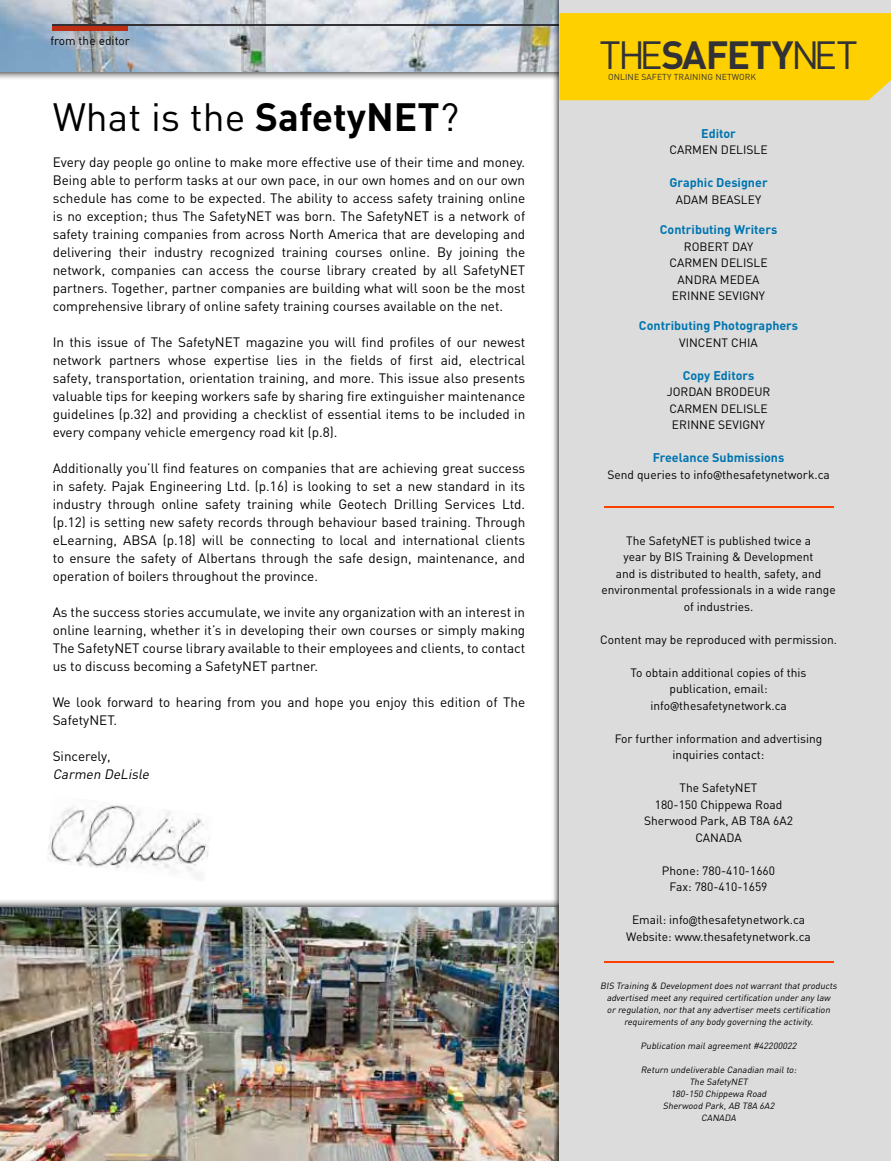
<style>
.page{position:relative;width:891px;height:1161px;background:#fff}
.page>*{position:absolute;margin:0;border:0;box-sizing:border-box;transform-origin:0 0}
.t1{font:39px "DIN";color:#000}
.t2{font:38.85px "DIN";letter-spacing:-.105em;color:#323236}
.t3{font:13.5px/18px "DIN";color:#000;text-align:justify}
.t4{font:italic 13.5px "DIN";color:#000}
.t5{font:700 12.45px "DIN";color:#0075b0}
.t6{font:12px/16.5px "DIN";color:#000;text-align:center}
.t7{font:italic 9px/12px "DIN";color:#000;text-align:center}
.t8{font:8.55px "DIN";letter-spacing:.01em;color:#323236}
.s1{font-weight:700}
.s2{font-family:"Trebuchet MS"}
.s3{font-family:"Arial Narrow";font-size:10.5px}
</style>
<div class="page">
<div style="left:0;top:0;width:599px;height:80px;background:#000;opacity:.75"></div>
<img style="left:0;top:0;width:551px;height:72px">
<div style="left:52px;top:26px;width:76px;height:5px;background:#be2e12"></div>
<div style="left:0;top:898px;width:596px;height:263px;background:#000;opacity:.75"></div>
<img style="left:0;top:907px;width:551px;height:254px">
<hr style="left:52px;top:24px;width:828px;height:2px;background:#323236">
<div style="left:551px;top:0;width:340px;height:1161px;background:#000;opacity:.75"></div>
<div style="left:560px;top:0;width:331px;height:1161px;background:#dcdcdc"></div>
<div style="left:559px;top:13px;width:332px;height:87px;background:#ffd000"></div>
<hr style="left:604px;top:506px;width:229px;height:1px;background:#ff3f00">
<hr style="left:604px;top:961px;width:229px;height:1px;background:#ff3f00">
<img style="left:48px;top:802px;width:161px;height:76px">
<p class="t6" style="left:50px;top:32px;width:81px">from the editor</p>
<h1 class="t1" style="left:53px;top:93px;width:408px">What is the <span class="s1">SafetyN ET</span>?</h1>
<p class="t3" style="left:53px;top:153px;width:474px">Every day people go online to make more effective use of their time and money.<br>Being able to perform tasks at our own pace, in our own homes and on our own schedule has come to be expected. The ability to access safety training online is no exception; thus The SafetyNET was born. The SafetyNET is a network of safety training companies from across North America that are developing and delivering their industry recognized training courses online. By joining the network, companies can access the course library created by all SafetyNET partners. Together, partner companies are building what will soon be the most comprehensive library of online safety training courses available on the net.</p>
<p class="t3" style="left:53px;top:333px;width:474px">In this issue of The SafetyNET magazine you will find profiles of our newest network partners whose expertise lies in the fields of first aid, electrical safety, transportation, orientation training, and more. This issue also presents valuable tips for keeping workers safe by sharing fire extinguisher maintenance guidelines (p.32) and providing a checklist of essential items to be included in every company vehicle emergency road kit (p.8).</p>
<p class="t3" style="left:53px;top:459px;width:474px">Additionally you’ll find features on companies that are achieving great success in safety. Pajak Engineering Ltd. (p.16) is looking to set a new standard in its industry through online safety training while Geotech Drilling Services Ltd. (p.12) is setting new safety records through behaviour based training. Through eLearning, ABSA (p.18) will be connecting to local and international clients to ensure the safety of Albertans through the safe design, maintenance, and operation of boilers throughout the province.</p>
<p class="t3" style="left:53px;top:603px;width:474px">As the success stories accumulate, we invite any organization with an interest in online learning, whether it’s in developing their own courses or simply making The SafetyNET course library available to their employees and clients, to contact us to discuss becoming a SafetyNET partner.</p>
<p class="t3" style="left:53px;top:693px;width:474px">We look forward to hearing from you and hope you enjoy this edition of The<br>SafetyNET.</p>
<p class="t3" style="left:53px;top:747px;width:60px">Sincerely,</p>
<p class="t4" style="left:53px;top:766px;width:101px">Carmen DeLisle</p>
<h2 class="t2" style="left:599px;top:31px;width:260px">THE<span class="s1">SAFETY</span>NET</h2>
<p class="t8" style="left:608px;top:71px;width:150px">ONLINE SAFETY TRAINING NETWORK</p>
<p class="t5" style="left:701px;top:125px;width:36px">Editor</p>
<p class="t6" style="left:669px;top:142px;width:100px">CARMEN DELISLE</p>
<p class="t5" style="left:669px;top:175px;width:100px">Graphic Designer</p>
<p class="t6" style="left:676px;top:191px;width:87px">ADAM BEASLEY</p>
<p class="t5" style="left:660px;top:221px;width:119px">Contributing Writers</p>
<p class="t6" style="left:669px;top:238px;width:100px">ROBERT DAY<br>CARMEN DELISLE<br>ANDRA MEDEA<br>ERINNE SEVIGNY</p>
<p class="t5" style="left:639px;top:318px;width:161px">Contributing Photographers</p>
<p class="t6" style="left:679px;top:334px;width:80px">VINCENT CHIA</p>
<p class="t5" style="left:683px;top:367px;width:73px">Copy Editors</p>
<p class="t6" style="left:667px;top:384px;width:105px;text-align:left">JORDAN BRODEUR<br>CARMEN DELISLE<br>ERINNE SEVIGNY</p>
<p class="t5" style="left:653px;top:450px;width:133px">Freelance Submissions</p>
<p class="t6" style="left:607px;top:466px;width:224px">Send queries to info<span class="s2">@</span>thesafetynetwork.ca</p>
<p class="t6" style="left:601px;top:532px;width:236px">The SafetyNET is published twice a<br>year by BIS Training &amp; Development<br>and is distributed to health, safety, and environmental professionals in a wide range of industries.</p>
<p class="t6" style="left:600px;top:631px;width:238px">Content may be reproduced with permission.</p>
<p class="t6" style="left:631px;top:664px;width:178px">To obtain additional copies of this publication, email: info<span class="s2">@</span>thesafetynetwork.ca</p>
<p class="t6" style="left:615px;top:730px;width:209px">For further information and advertising inquiries contact:</p>
<p class="t6" style="left:644px;top:780px;width:150px">The SafetyNET<br>180-150 Chippewa Road<br>Sherwood Park, AB T8A 6A2<br>CANADA</p>
<p class="t6" style="left:662px;top:862px;width:115px">Phone: 780-410-1660<br>Fax: 780-410-1659</p>
<p class="t6" style="left:626px;top:912px;width:186px">Email: info<span class="s3">@</span>thesafetynetwork.ca<br>Website: www.thesafetynetwork.ca</p>
<p class="t7" style="left:600px;top:979px;width:240px">BIS Training &amp; Developmentdoes notwarrantthatproducts advertised meetany required certification under any law<br>or regulation,nor thatany advertiser meets certification requirements ofany body governing the activity.</p>
<p class="t7" style="left:641px;top:1039px;width:159px">Publication mailagreement#42200022</p>
<p class="t7" style="left:641px;top:1063px;width:159px">Return undeliverable Canadian mailto:<br>The SafetyNET<br>180-150 Chippewa Road<br>Sherwood Park,AB T8A 6A2<br>CANADA</p>
</div>
